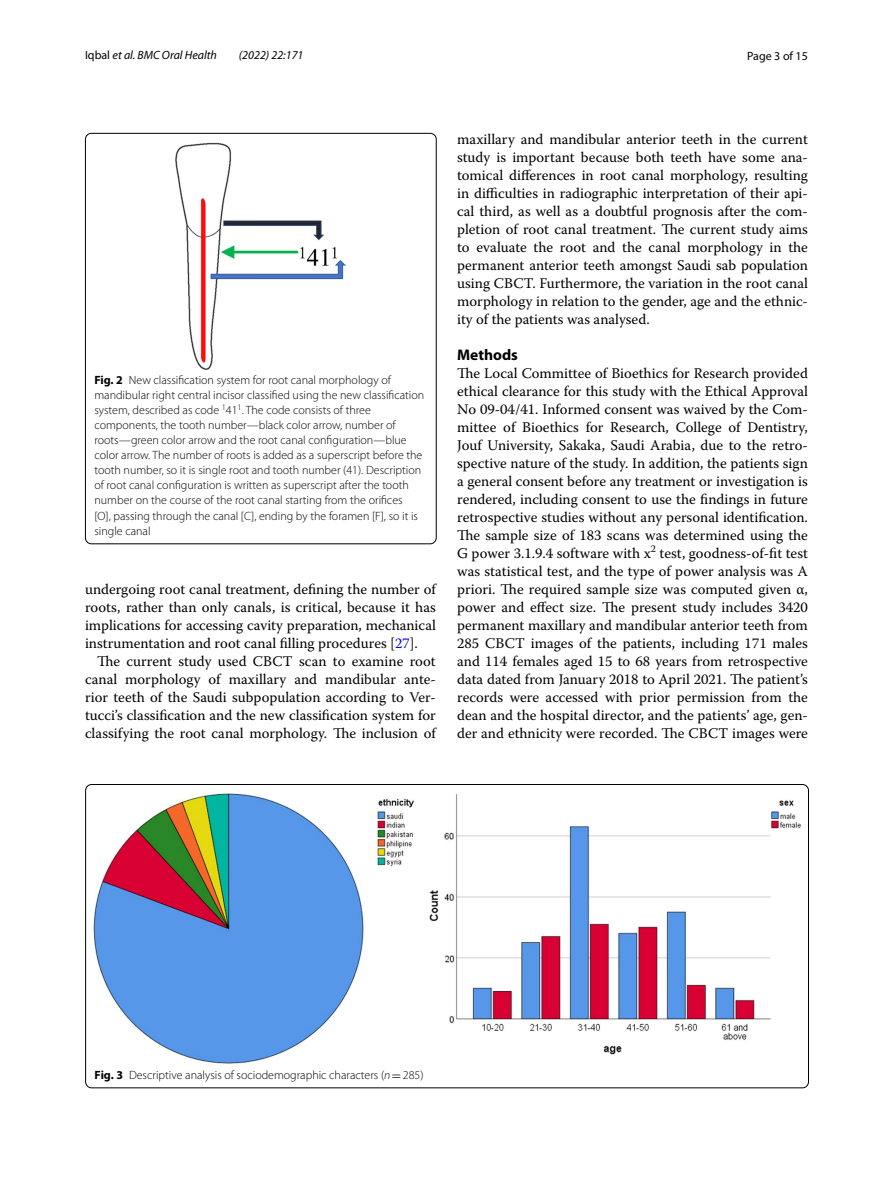
<style>
.page{position:relative;width:893px;height:1187px;background:#fff}
.page>*{position:absolute;margin:0;border:0;box-sizing:border-box;transform-origin:0 0}
.t1{font:700 15.45px "Myriad Pro";color:#000}
.t2{font:14.7px/18px "Warnock Pro";color:#000;text-align:justify}
.t3{font:300 12px/15px "Myriad Pro";color:#000}
.t4{font:italic 12px "Myriad Pro";color:#000}
.t5{font:12px "Myriad Pro";color:#000}
.s1{font-style:normal}
.s2{font-weight:700}
.s3{color:#00f}
.s4{font-style:italic}
.s5{font-family:"MTSY";font-weight:400}
</style>
<div class="page">
<img style="left:176px;top:142px;width:170px;height:227px">
<div style="left:85px;top:133px;width:351px;height:411px;border:1px solid #000;border-radius:6px"></div>
<img style="left:94px;top:793px;width:706px;height:270px">
<p class="t4" style="left:85px;top:48px;width:133px"><span class="s1">Iqbal</span> et al. BMC Oral Health</p>
<p class="t4" style="left:239px;top:48px;width:66px">(2022) 22:171</p>
<p class="t5" style="left:747px;top:48px;width:62px">Page 3 of 15</p>
<p class="t3" style="left:94px;top:373px;width:331px"><span class="s2">Fig. 2</span> New classification system for root canal morphology of mandibular right central incisor classified using the new classification system, described as code <sup>1</sup>41<sup>1</sup>. The code consists of three components, the tooth number—black color arrow, number of roots—green color arrow and the root canal configuration—blue color arrow. The number of roots is added as a superscript before the tooth number, so it is single root and tooth number (41). Description of root canal configuration is written as superscript after the tooth number on the course of the root canal starting from the orifices<br>[O], passing through the canal [C], ending by the foramen [F], so it is single canal</p>
<p class="t2" style="left:85px;top:580px;width:352px">undergoing root canal treatment, defining the number of roots, rather than only canals, is critical, because it has implications for accessing cavity preparation, mechanical instrumentation and root canal filling procedures [<span class="s3">27</span>].</p>
<p class="t2" style="left:85px;top:652px;width:352px;text-indent:12px">The current study used CBCT scan to examine root canal morphology of maxillary and mandibular ante&shy;rior teeth of the Saudi subpopulation according to Ver&shy;tucci’s classification and the new classification system for classifying the root canal morphology. The inclusion of</p>
<p class="t2" style="left:457px;top:130px;width:352px">maxillary and mandibular anterior teeth in the current study is important because both teeth have some ana&shy;tomical differences in root canal morphology, resulting in difficulties in radiographic interpretation of their api&shy;cal third, as well as a doubtful prognosis after the com&shy;pletion of root canal treatment. The current study aims to evaluate the root and the canal morphology in the permanent anterior teeth amongst Saudi sab population using CBCT. Furthermore, the variation in the root canal morphology in relation to the gender, age and the ethnic&shy;ity of the patients was analysed.</p>
<p class="t1" style="left:457px;top:344px;width:62px">Methods</p>
<p class="t2" style="left:457px;top:364px;width:352px">The Local Committee of Bioethics for Research provided ethical clearance for this study with the Ethical Approval No 09-04/41. Informed consent was waived by the Com&shy;mittee of Bioethics for Research, College of Dentistry, Jouf University, Sakaka, Saudi Arabia, due to the retro&shy;spective nature of the study. In addition, the patients sign a general consent before any treatment or investigation is rendered, including consent to use the findings in future retrospective studies without any personal identification.<br>The sample size of 183 scans was determined using the G power 3.1.9.4 software with x<sup>2</sup> test, goodness-of-fit test was statistical test, and the type of power analysis was A priori. The required sample size was computed given α, power and effect size. The present study includes 3420 permanent maxillary and mandibular anterior teeth from 285 CBCT images of the patients, including 171 males and 114 females aged 15 to 68 years from retrospective data dated from January 2018 to April 2021. The patient’s records were accessed with prior permission from the dean and the hospital director, and the patients’ age, gen&shy;der and ethnicity were recorded. The CBCT images were</p>
<p class="t3" style="left:95px;top:1067px;width:330px"><span class="s2">Fig. 3</span> Descriptive analysis of sociodemographic characters (<span class="s4">n</span><span class="s5">=</span>285)</p>
</div>
